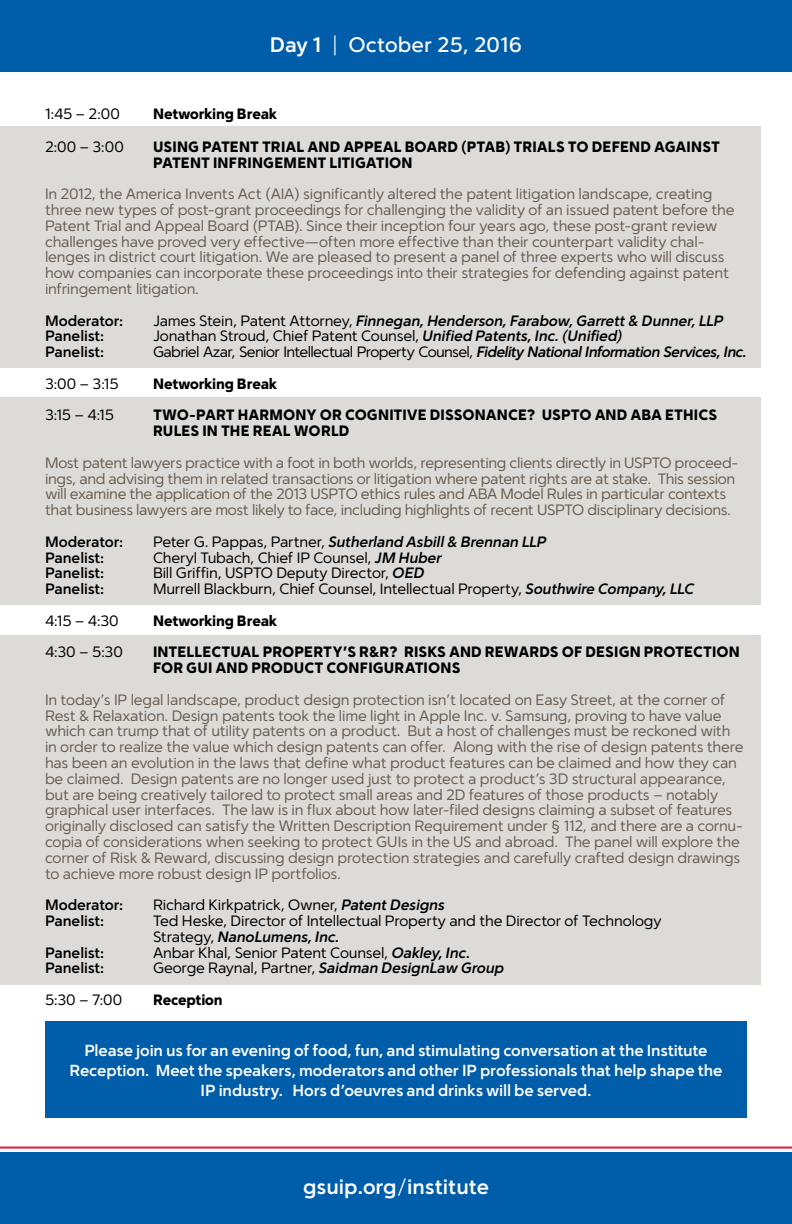
<style>
.page{position:relative;width:792px;height:1224px;background:#fff}
.page>*{position:absolute;margin:0;border:0;box-sizing:border-box;transform-origin:0 0}
.t1{font:700 21px "Simple Sans";color:#fff}
.t2{font:500 21px "Simple Sans";color:#fff}
.t3{font:700 16px/20px "Simple Sans";letter-spacing:-.01em;color:#fff;text-align:center}
.t4{font:15px/15.8px "Simple Sans";letter-spacing:-.02em;color:#786e63}
.t5{font:15px/15.8px "Simple Sans";letter-spacing:-.015em;color:#000}
.t6{font:900 15px/15.8px "Simple Sans";color:#000}
.t7{font:italic 700 15px "Simple Sans";letter-spacing:-.01em;color:#000}
.t8{font:700 15px "Simple Sans";letter-spacing:-.01em;color:#000}
.t9{font:15px "Simple Sans";letter-spacing:-.045em;color:#000}
.s1{font-weight:700}
.s2{font-weight:300}
.s3{font-weight:400;font-style:normal}
.s4{font-weight:700;font-style:italic}
</style>
<div class="page">
<div style="left:0;top:126px;width:760px;height:241px;background:#dddbd8"></div>
<div style="left:0;top:397px;width:760px;height:208px;background:#dddbd8"></div>
<div style="left:0;top:1152px;width:792px;height:72px;background:#005daa"></div>
<hr style="left:0;top:1147px;width:792px;height:2px;background:#e31837">
<div style="left:0;top:0;width:792px;height:72px;background:#005daa"></div>
<div style="left:45px;top:1022px;width:702px;height:96px;background:#005daa"></div>
<div style="left:0;top:636px;width:760px;height:349px;background:#dddbd8"></div>
<h1 class="t2" style="left:270px;top:32px;width:254px"><span class="s1">Day 1</span> <span class="s2">|</span> October 25, 2016</h1>
<p class="t5" style="left:45px;top:106px;width:76px">1:45 – 2:00</p>
<p class="t6" style="left:153px;top:106px;width:126px">Networking Break</p>
<p class="t5" style="left:45px;top:138px;width:80px">2:00 – 3:00</p>
<p class="t6" style="left:153px;top:139px;width:568px">USING PATENT TRIAL AND APPEAL BOARD (PTAB) TRIALS TO DEFEND AGAINST<br>PATENT INFRINGEMENT LITIGATION</p>
<p class="t4" style="left:45px;top:186px;width:691px">In 2012, the America Invents Act (AIA) significantly altered the patent litigation landscape, creating three new types of post-grant proceedings for challenging the validity of an issued patent before the Patent Trial and Appeal Board (PTAB). Since their inception four years ago, these post-grant review challenges have proved very effective—often more effective than their counterpart validity chal&shy;lenges in district court litigation. We are pleased to present a panel of three experts who will discuss how companies can incorporate these proceedings into their strategies for defending against patent infringement litigation.</p>
<p class="t8" style="left:45px;top:311px;width:80px">Moderator:</p>
<p class="t7" style="left:153px;top:311px;width:572px"><span class="s3">James Stein, Patent Attorney,</span> Finnegan, Henderson, Farabow, Garrett &amp; Dunner, LLP</p>
<p class="t8" style="left:45px;top:327px;width:61px">Panelist:</p>
<p class="t5" style="left:153px;top:328px;width:472px">Jonathan Stroud, Chief Patent Counsel, <span class="s4">Unified Patents, Inc. (Unified)</span></p>
<p class="t8" style="left:45px;top:343px;width:61px">Panelist:</p>
<p class="t9" style="left:153px;top:343px;width:596px">Gabriel Azar, Senior Intellectual Property Counsel, <span class="s4">Fidelity National Information Services, Inc.</span></p>
<p class="t5" style="left:45px;top:375px;width:75px">3:00 – 3:15</p>
<p class="t6" style="left:153px;top:376px;width:126px">Networking Break</p>
<p class="t5" style="left:45px;top:407px;width:71px">3:15 – 4:15</p>
<p class="t6" style="left:153px;top:407px;width:566px">TWO-PART HARMONY OR COGNITIVE DISSONANCE? USPTO AND ABA ETHICS<br>RULES IN THE REAL WORLD</p>
<p class="t4" style="left:45px;top:454px;width:695px">Most patent lawyers practice with a foot in both worlds, representing clients directly in USPTO proceed&shy;ings, and advising them in related transactions or litigation where patent rights are at stake. This session will examine the application of the 2013 USPTO ethics rules and ABA Model Rules in particular contexts that business lawyers are most likely to face, including highlights of recent USPTO disciplinary decisions.</p>
<p class="t8" style="left:45px;top:533px;width:80px">Moderator:</p>
<p class="t7" style="left:153px;top:533px;width:395px"><span class="s3">Peter G. Pappas, Partner,</span> Sutherland Asbill &amp; Brennan LLP</p>
<p class="t8" style="left:45px;top:548px;width:61px">Panelist:</p>
<p class="t5" style="left:153px;top:549px;width:291px">Cheryl Tubach, Chief IP Counsel, <span class="s4">JM Huber</span></p>
<p class="t8" style="left:45px;top:564px;width:61px">Panelist:</p>
<p class="t5" style="left:153px;top:565px;width:273px">Bill Griffin, USPTO Deputy Director, <span class="s4">OED</span></p>
<p class="t8" style="left:45px;top:580px;width:61px">Panelist:</p>
<p class="t5" style="left:153px;top:581px;width:543px">Murrell Blackburn, Chief Counsel, Intellectual Property, <span class="s4">Southwire Company, LLC</span></p>
<p class="t5" style="left:45px;top:612px;width:75px">4:15 – 4:30</p>
<p class="t6" style="left:153px;top:612px;width:126px">Networking Break</p>
<p class="t5" style="left:45px;top:644px;width:79px">4:30 – 5:30</p>
<p class="t6" style="left:153px;top:644px;width:589px">INTELLECTUAL PROPERTY’S R&amp;R? RISKS AND REWARDS OF DESIGN PROTECTION<br>FOR GUI AND PRODUCT CONFIGURATIONS</p>
<p class="t4" style="left:45px;top:691px;width:700px">In today’s IP legal landscape, product design protection isn’t located on Easy Street, at the corner of Rest &amp; Relaxation. Design patents took the lime light in Apple Inc. v. Samsung, proving to have value which can trump that of utility patents on a product. But a host of challenges must be reckoned with in order to realize the value which design patents can offer. Along with the rise of design patents there has been an evolution in the laws that define what product features can be claimed and how they can be claimed. Design patents are no longer used just to protect a product’s 3D structural appearance, but are being creatively tailored to protect small areas and 2D features of those products – notably graphical user interfaces. The law is in flux about how later-filed designs claiming a subset of features originally disclosed can satisfy the Written Description Requirement under § 112, and there are a cornu&shy;copia of considerations when seeking to protect GUIs in the US and abroad. The panel will explore the corner of Risk &amp; Reward, discussing design protection strategies and carefully crafted design drawings to achieve more robust design IP portfolios.</p>
<p class="t8" style="left:45px;top:896px;width:80px">Moderator:</p>
<p class="t5" style="left:153px;top:897px;width:294px">Richard Kirkpatrick, Owner, <span class="s4">Patent Designs</span></p>
<p class="t8" style="left:45px;top:912px;width:61px">Panelist:</p>
<p class="t5" style="left:153px;top:913px;width:510px">Ted Heske, Director of Intellectual Property and the Director of Technology<br>Strategy, <span class="s4">NanoLumens, Inc.</span></p>
<p class="t8" style="left:45px;top:943px;width:61px">Panelist:</p>
<p class="t5" style="left:153px;top:944px;width:319px">Anbar Khal, Senior Patent Counsel, <span class="s4">Oakley, Inc.</span></p>
<p class="t8" style="left:45px;top:959px;width:61px">Panelist:</p>
<p class="t5" style="left:153px;top:960px;width:353px">George Raynal, Partner, <span class="s4">Saidman DesignLaw Group</span></p>
<p class="t5" style="left:45px;top:992px;width:79px">5:30 – 7:00</p>
<p class="t6" style="left:153px;top:992px;width:71px">Reception</p>
<p class="t3" style="left:70px;top:1040px;width:654px">Please join us for an evening of food, fun, and stimulating conversation at the Institute<br>Reception. Meet the speakers, moderators and other IP professionals that help shape the<br>IP industry. Hors d’oeuvres and drinks will be served.</p>
<h1 class="t1" style="left:303px;top:1174px;width:187px">gsuip.org<span class="s2">/</span>institute</h1>
</div>
